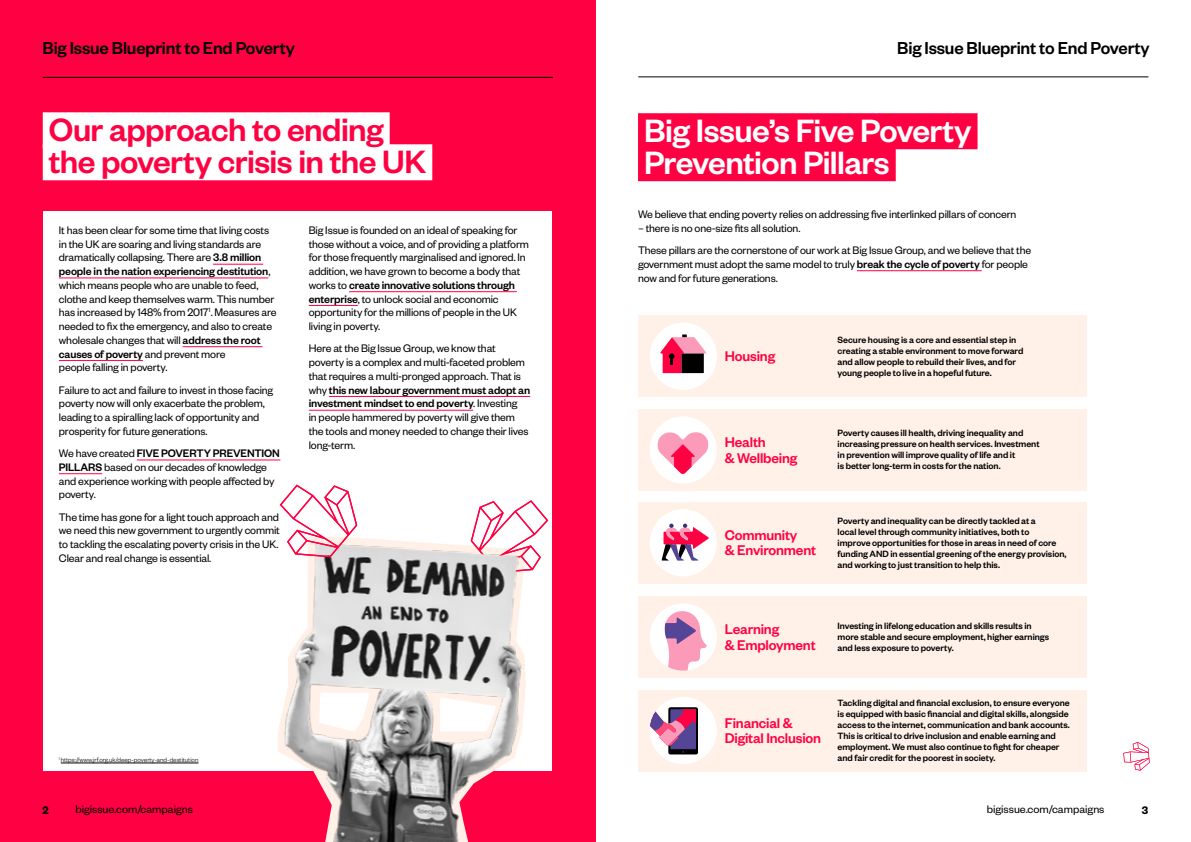
<style>
.page{position:relative;width:1191px;height:842px;background:#fff}
.page>*{position:absolute;margin:0;border:0;box-sizing:border-box;transform-origin:0 0}
.t1{font:500 35.4px/32px "Founders Grotesk";letter-spacing:-.015em;color:#ff0042}
.t2{font:500 35.4px/32px "Founders Grotesk";letter-spacing:-.02em;color:#fff}
.t3{font:500 19px "Founders Grotesk";letter-spacing:-.01em;color:#000}
.t4{font:500 15.5px/15.5px "Founders Grotesk";letter-spacing:-.01em;color:#ff0042}
.t5{font:12px/13.8px "Founders Grotesk";letter-spacing:-.01em;color:#000}
.t6{font:600 12px "Founders Grotesk";color:#000}
.t7{font:500 10px/11px "Founders Grotesk";letter-spacing:-.005em;color:#000}
.t8{font:300 7px "Founders Grotesk";color:#000}
.s1{font-weight:500}
</style>
<div class="page">
<div style="left:0;top:0;width:595px;height:842px;background:#ff0042"></div>
<div style="left:43px;top:212px;width:509px;height:559px;background:#fff"></div>
<hr style="left:61px;top:763px;width:137px;height:1px;background:#000">
<hr style="left:213px;top:264px;width:50px;height:1px;background:#ff0042">
<hr style="left:59px;top:277px;width:209px;height:1px;background:#ff0042">
<hr style="left:183px;top:346px;width:79px;height:1px;background:#ff0042">
<hr style="left:59px;top:360px;width:84px;height:1px;background:#ff0042">
<hr style="left:137px;top:459px;width:143px;height:1px;background:#ff0042">
<hr style="left:59px;top:473px;width:43px;height:1px;background:#ff0042">
<hr style="left:349px;top:291px;width:168px;height:1px;background:#ff0042">
<hr style="left:309px;top:305px;width:49px;height:1px;background:#ff0042">
<hr style="left:329px;top:396px;width:201px;height:1px;background:#ff0042">
<hr style="left:309px;top:410px;width:164px;height:1px;background:#ff0042">
<div style="left:43px;top:112px;width:347px;height:36px;background:#fff"></div>
<div style="left:43px;top:144px;width:389px;height:36px;background:#fff"></div>
<svg style="left:477px;top:500px;width:68px;height:16px"></svg>
<div style="left:638px;top:113px;width:339px;height:36px;background:#ff0042"></div>
<div style="left:638px;top:145px;width:257px;height:36px;background:#ff0042"></div>
<hr style="left:857px;top:270px;width:124px;height:1px;background:#ff0042">
<div style="left:638px;top:316px;width:448px;height:81px;background:#fff1e7"></div>
<div style="left:649px;top:323px;width:68px;height:67px;background:#fff;border-radius:50%"></div>
<svg style="left:660px;top:334px;width:46px;height:39px"></svg>
<div style="left:638px;top:690px;width:448px;height:81px;background:#fff1e7"></div>
<div style="left:649px;top:697px;width:68px;height:67px;background:#fff;border-radius:50%"></div>
<svg style="left:649px;top:707px;width:49px;height:48px"></svg>
<div style="left:638px;top:596px;width:448px;height:81px;background:#fff1e7"></div>
<div style="left:649px;top:603px;width:68px;height:68px;background:#fff;border-radius:50%"></div>
<svg style="left:664px;top:611px;width:43px;height:60px"></svg>
<div style="left:638px;top:409px;width:448px;height:82px;background:#fff1e7"></div>
<div style="left:649px;top:416px;width:68px;height:67px;background:#fff;border-radius:50%"></div>
<svg style="left:657px;top:432px;width:51px;height:42px"></svg>
<div style="left:638px;top:502px;width:448px;height:82px;background:#fff1e7"></div>
<div style="left:649px;top:509px;width:68px;height:67px;background:#fff;border-radius:50%"></div>
<svg style="left:661px;top:524px;width:47px;height:37px"></svg>
<svg style="left:1123px;top:742px;width:26px;height:29px"></svg>
<img style="left:165px;top:516px;width:431px;height:326px">
<svg style="left:280px;top:485px;width:77px;height:72px"></svg>
<hr style="left:43px;top:77px;width:510px;height:1px;background:#000">
<hr style="left:638px;top:77px;width:510px;height:1px;background:#000">
<h2 class="t3" style="left:43px;top:36px;width:254px">Big Issue Blueprint to End Poverty</h2>
<h2 class="t3" style="left:897px;top:36px;width:254px">Big Issue Blueprint to End Poverty</h2>
<h1 class="t1" style="left:49px;top:112px;width:379px">Our approach to ending the poverty crisis in the UK</h1>
<h1 class="t2" style="left:644px;top:112px;width:329px">Big Issue’s Five Poverty<br>Prevention Pillars</h1>
<p class="t5" style="left:638px;top:207px;width:380px">We believe that ending poverty relies on addressing five interlinked pillars of concern</p>
<p class="t5" style="left:638px;top:216px;width:394px;line-height:22.2px">– there is no one-size fits all solution.<br>These pillars are the cornerstone of our work at Big Issue Group, and we believe that the</p>
<p class="t5" style="left:638px;top:256px;width:391px">government must adopt the same model to truly <span class="s1">break the cycle of poverty</span> for people now and for future generations.</p>
<p class="t5" style="left:59px;top:222px;width:219px">It has been clear for some time that living costs in the UK are soaring and living standards are dramatically collapsing. There are <span class="s1">3.8 million people in the nation experiencing destitution</span>, which means people who are unable to feed, clothe and keep themselves warm. This number has increased by 148% from 2017<sup>1</sup>. Measures are needed to fix the emergency, and also to create wholesale changes that will <span class="s1">address the root causes of poverty</span> and prevent more<br>people falling in poverty.</p>
<p class="t5" style="left:59px;top:382px;width:216px">Failure to act and failure to invest in those facing poverty now will only exacerbate the problem, leading to a spiralling lack of opportunity and prosperity for future generations.</p>
<p class="t5" style="left:59px;top:446px;width:222px">We have created <span class="s1">FIVE POVERTY PREVENTION PILLARS</span> based on our decades of knowledge and experience working with people affected by poverty.</p>
<p class="t5" style="left:59px;top:509px;width:222px;text-align:justify">The time has gone for a light touch approach and we need this new government to urgently commit to tackling the escalating poverty crisis in the UK.<br>Clear and real change is essential.</p>
<p class="t5" style="left:309px;top:222px;width:222px">Big Issue is founded on an ideal of speaking for those without a voice, and of providing a platform for those frequently marginalised and ignored. In addition, we have grown to become a body that works to <span class="s1">create innovative solutions through enterprise</span>, to unlock social and economic opportunity for the millions of people in the UK living in poverty.</p>
<p class="t5" style="left:309px;top:341px;width:223px">Here at the Big Issue Group, we know that poverty is a complex and multi-faceted problem that requires a multi-pronged approach. That is why <span class="s1">this new labour government must adopt an investment mindset to end poverty</span>. Investing<br>in people hammered by poverty will give them the tools and money needed to change their lives long-term.</p>
<p class="t7" style="left:837px;top:333px;width:187px">Secure housing is a core and essential step in creating a stable environment to move forward and allow people to rebuild their lives, and for young people to live in a hopeful future.</p>
<p class="t4" style="left:725px;top:348px;width:52px">Housing</p>
<p class="t4" style="left:725px;top:434px;width:74px">Health<br>&amp; Wellbeing</p>
<p class="t7" style="left:837px;top:427px;width:203px">Poverty causes ill health, driving inequality and increasing pressure on health services. Investment in prevention will improve quality of life and it<br>is better long-term in costs for the nation.</p>
<p class="t7" style="left:837px;top:515px;width:230px">Poverty and inequality can be directly tackled at a<br>local level through community initiatives, both to<br>improve opportunities for those in areas in need of core funding AND in essential greening of the energy provision, and working to just transition to help this.</p>
<p class="t4" style="left:725px;top:526px;width:93px">Community<br>&amp; Environment</p>
<p class="t8" style="left:59px;top:756px;width:141px"><sup>1</sup> https://www.jrf.org.uk/deep-poverty-and-destitution</p>
<p class="t4" style="left:725px;top:621px;width:92px">Learning<br>&amp; Employment</p>
<p class="t7" style="left:837px;top:620px;width:213px">Investing in lifelong education and skills results in more stable and secure employment, higher earnings and less exposure to poverty.</p>
<p class="t4" style="left:725px;top:714px;width:98px">Financial &amp;<br>Digital Inclusion</p>
<p class="t7" style="left:837px;top:697px;width:234px">Tackling digital and financial exclusion, to ensure everyone is equipped with basic financial and digital skills, alongside access to the internet, communication and bank accounts.<br>This is critical to drive inclusion and enable earning and employment. We must also continue to fight for cheaper and fair credit for the poorest in society.</p>
<p class="t6" style="left:42px;top:802px;width:8px">2</p>
<p class="t5" style="left:75px;top:802px;width:119px">bigissue.com/campaigns</p>
<p class="t5" style="left:986px;top:802px;width:119px">bigissue.com/campaigns</p>
<p class="t6" style="left:1141px;top:802px;width:8px">3</p>
</div>
